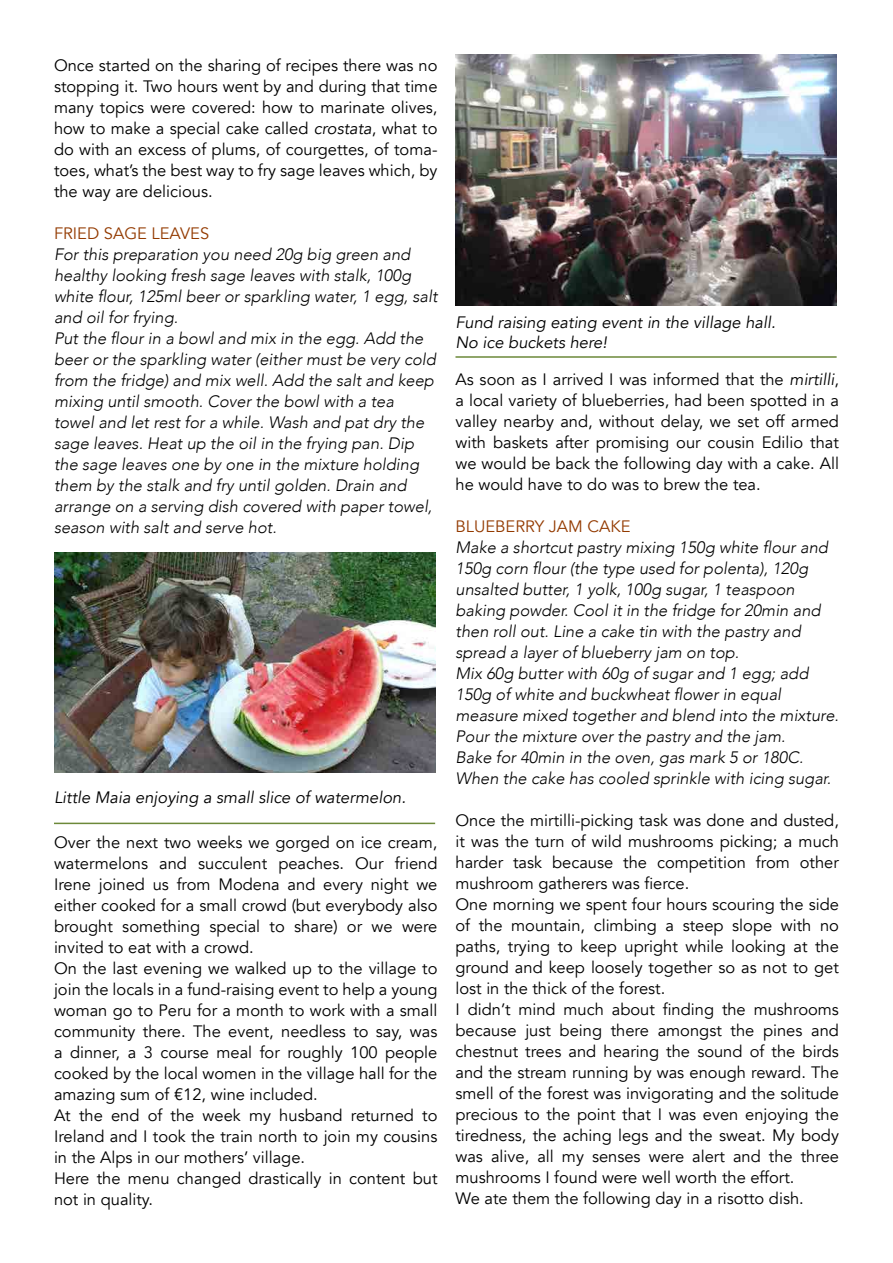
<style>
.page{position:relative;width:893px;height:1263px;background:#fff}
.page>*{position:absolute;margin:0;border:0;box-sizing:border-box;transform-origin:0 0}
.t1{font:16.5px/21px "Avenir";color:#000;text-align:justify}
.t2{font:italic 300 16.5px/21px "Avenir";color:#000}
.t3{font:italic 16.5px/19.8px "Avenir";color:#000}
.t4{font:16.5px "Avenir";color:#933a00}
.s1{font-style:italic}
</style>
<div class="page">
<img style="left:54px;top:553px;width:381px;height:220px">
<img style="left:455px;top:54px;width:382px;height:252px">
<hr style="left:455px;top:356px;width:382px;height:2px;background:#6c8939">
<hr style="left:54px;top:823px;width:381px;height:1px;background:#6c8939">
<p class="t1" style="left:54px;top:55px;width:385px">Once started on the sharing of recipes there was no stopping it. Two hours went by and during that time many topics were covered: how to marinate olives, how to make a special cake called <span class="s1">crostata</span>, what to do with an excess of plums, of courgettes, of toma&shy;toes, what’s the best way to fry sage leaves which, by the way are delicious.</p>
<p class="t4" style="left:54px;top:223px;width:157px">FRIED SAGE LEAVES</p>
<p class="t2" style="left:54px;top:243px;width:385px">For this preparation you need 20g big green and healthy looking fresh sage leaves with stalk, 100g white flour, 125ml beer or sparkling water, 1 egg, salt and oil for frying.<br>Put the flour in a bowl and mix in the egg. Add the beer or the sparkling water (either must be very cold from the fridge) and mix well. Add the salt and keep mixing until smooth. Cover the bowl with a tea towel and let rest for a while. Wash and pat dry the sage leaves. Heat up the oil in the frying pan. Dip the sage leaves one by one in the mixture holding them by the stalk and fry until golden. Drain and arrange on a serving dish covered with paper towel, season with salt and serve hot.</p>
<p class="t3" style="left:54px;top:788px;width:353px">Little Maia enjoying a small slice of watermelon.</p>
<p class="t1" style="left:54px;top:832px;width:385px;text-align:left">Over the next two weeks we gorged on ice cream, watermelons and succulent peaches. Our friend Irene joined us from Modena and every night we either cooked for a small crowd (but everybody also brought something special to share) or we were invited to eat with a crowd.<br>On the last evening we walked up to the village to join the locals in a fund-raising event to help a young woman go to Peru for a month to work with a small community there. The event, needless to say, was a dinner, a 3 course meal for roughly 100 people cooked by the local women in the village hall for the amazing sum of €12, wine included.<br>At the end of the week my husband returned to Ireland and I took the train north to join my cousins in the Alps in our mothers’ village.<br>Here the menu changed drastically in content but not in quality.</p>
<p class="t3" style="left:455px;top:312px;width:322px">Fund raising eating event in the village hall.<br>No ice buckets here!</p>
<p class="t1" style="left:455px;top:369px;width:385px">As soon as I arrived I was informed that the <span class="s1">mirtilli</span>, a local variety of blueberries, had been spotted in a valley nearby and, without delay, we set off armed with baskets after promising our cousin Edilio that we would be back the following day with a cake. All he would have to do was to brew the tea.</p>
<p class="t4" style="left:455px;top:516px;width:176px">BLUEBERRY JAM CAKE</p>
<p class="t2" style="left:455px;top:537px;width:385px">Make a shortcut pastry mixing 150g white flour and 150g corn flour (the type used for polenta), 120g unsalted butter, 1 yolk, 100g sugar, 1 teaspoon baking powder. Cool it in the fridge for 20min and then roll out. Line a cake tin with the pastry and spread a layer of blueberry jam on top.<br>Mix 60g butter with 60g of sugar and 1 egg; add 150g of white and buckwheat flower in equal measure mixed together and blend into the mixture.<br>Pour the mixture over the pastry and the jam.<br>Bake for 40min in the oven, gas mark 5 or 180C.<br>When the cake has cooled sprinkle with icing sugar.</p>
<p class="t1" style="left:455px;top:810px;width:385px;text-align:left">Once the mirtilli-picking task was done and dusted, it was the turn of wild mushrooms picking; a much harder task because the competition from other mushroom gatherers was fierce.<br>One morning we spent four hours scouring the side of the mountain, climbing a steep slope with no paths, trying to keep upright while looking at the ground and keep loosely together so as not to get lost in the thick of the forest.<br>I didn’t mind much about finding the mushrooms because just being there amongst the pines and chestnut trees and hearing the sound of the birds and the stream running by was enough reward. The smell of the forest was invigorating and the solitude precious to the point that I was even enjoying the tiredness, the aching legs and the sweat. My body was alive, all my senses were alert and the three mushrooms I found were well worth the effort.<br>We ate them the following day in a risotto dish.</p>
</div>
